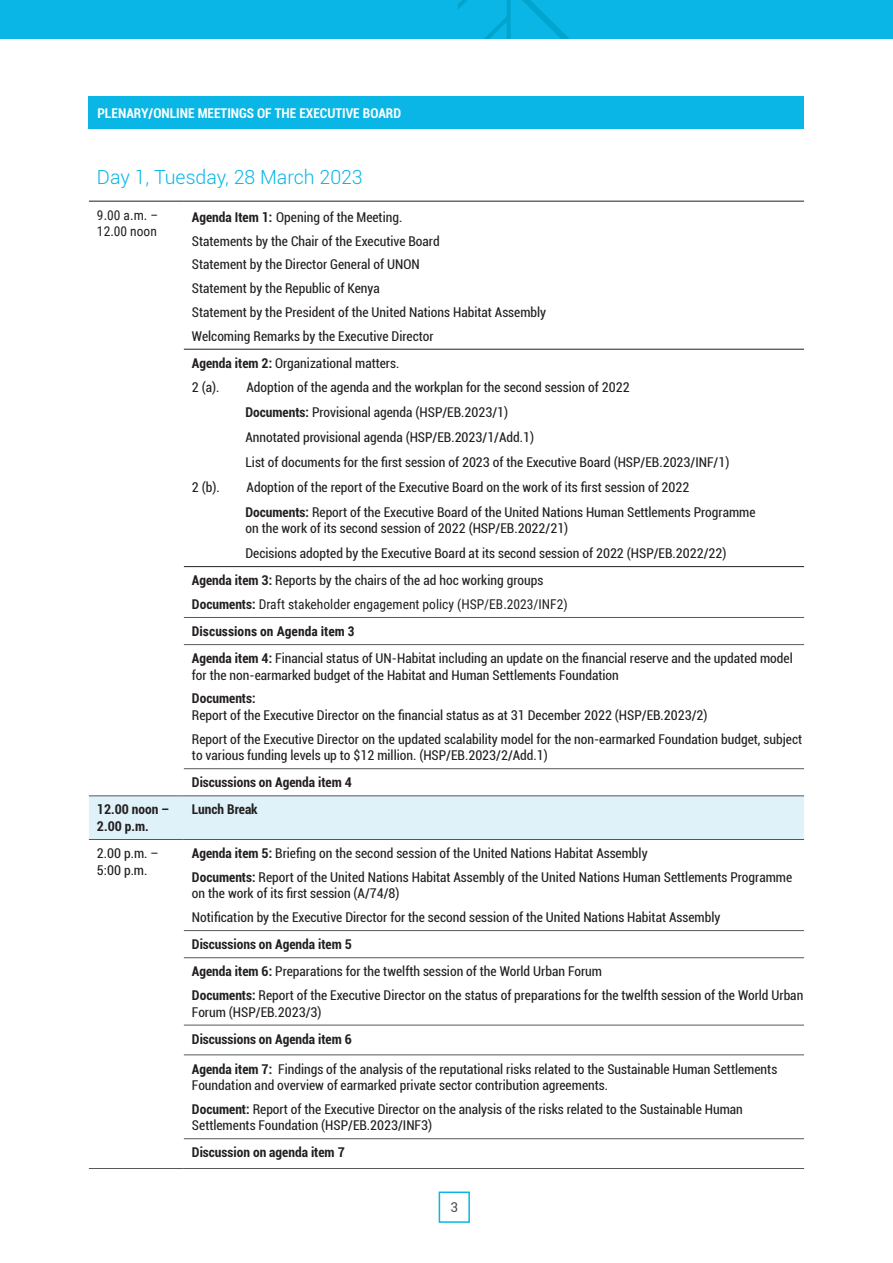
<style>
.page{position:relative;width:893px;height:1263px;background:#fff}
.page>*{position:absolute;margin:0;border:0;box-sizing:border-box;transform-origin:0 0}
.t1{font:300 19.5px "Roboto";color:#0ab6e5}
.t2{font:condensed 13.5px/16.5px "Roboto";color:#231f20}
.t3{font:700 condensed 13.5px/16.5px "Roboto";color:#231f20}
.table_text{font:13.5px/16.5px "Roboto Condensed";color:#231f20}
.List_Paragraph{font:700 condensed 13.5px "Roboto";color:#fff}
.t4{font:700 13.5px "Roboto Condensed";color:#231f20}
.t5{font:13.5px "Roboto";color:#4b4c4d}
.s1{font-weight:700}
.s2{font-family:"Roboto";font-weight:700;font-stretch:condensed}
</style>
<div class="page">
<div style="left:439px;top:1191px;width:31px;height:32px;border:2px solid #0ab6e5"></div>
<div style="left:0;top:0;width:890px;height:38px;background:#0ab6e5"></div>
<svg style="left:458px;top:0;width:110px;height:38px"></svg>
<div style="left:89px;top:97px;width:715px;height:32px;background:#0ab6e5"></div>
<div style="left:89px;top:796px;width:715px;height:43px;background:#dff1f9"></div>
<hr style="left:184px;top:349px;width:620px;height:1px;background:#231f20">
<hr style="left:184px;top:566px;width:620px;height:1px;background:#231f20">
<hr style="left:89px;top:201px;width:95px;height:1px;background:#231f20">
<hr style="left:184px;top:201px;width:620px;height:1px;background:#231f20">
<hr style="left:89px;top:795px;width:95px;height:1px;background:#57585a">
<hr style="left:89px;top:1168px;width:95px;height:1px;background:#57585a">
<hr style="left:184px;top:617px;width:620px;height:1px;background:#57585a">
<hr style="left:184px;top:644px;width:620px;height:1px;background:#57585a">
<hr style="left:184px;top:768px;width:620px;height:1px;background:#57585a">
<hr style="left:184px;top:795px;width:620px;height:1px;background:#57585a">
<hr style="left:184px;top:930px;width:620px;height:1px;background:#57585a">
<hr style="left:184px;top:957px;width:620px;height:1px;background:#57585a">
<hr style="left:184px;top:1025px;width:620px;height:1px;background:#57585a">
<hr style="left:184px;top:1054px;width:620px;height:1px;background:#57585a">
<hr style="left:184px;top:1138px;width:620px;height:1px;background:#57585a">
<hr style="left:184px;top:1168px;width:620px;height:1px;background:#57585a">
<hr style="left:89px;top:839px;width:95px;height:1px;background:#57585a">
<hr style="left:184px;top:839px;width:620px;height:1px;background:#57585a">
<p class="List_Paragraph" style="left:97px;top:103px;width:305px">PLENARY/ONLINE MEETINGS OF THE EXECUTIVE BOARD</p>
<p class="t1" style="left:97px;top:164px;width:267px">Day 1, Tuesday, 28 March 2023</p>
<p class="table_text" style="left:97px;top:206px;width:63px">9.00 a.m. –<br>12.00 noon</p>
<p class="t2" style="left:192px;top:208px;width:212px"><span class="s1">Agenda Item 1:</span> Opening of the Meeting.</p>
<p class="t2" style="left:192px;top:232px;width:249px">Statements by the Chair of the Executive Board</p>
<p class="t2" style="left:192px;top:256px;width:229px">Statement by the Director General of UNON</p>
<p class="t2" style="left:192px;top:280px;width:189px">Statement by the Republic of Kenya</p>
<p class="t2" style="left:192px;top:303px;width:356px">Statement by the President of the United Nations Habitat Assembly</p>
<p class="t2" style="left:192px;top:327px;width:243px">Welcoming Remarks by the Executive Director</p>
<p class="t2" style="left:192px;top:354px;width:209px"><span class="s1">Agenda item 2:</span> Organizational matters.</p>
<p class="t2" style="left:192px;top:378px;width:29px">2 (a).</p>
<p class="t2" style="left:246px;top:378px;width:385px">Adoption of the agenda and the workplan for the second session of 2022</p>
<p class="t2" style="left:245px;top:403px;width:264px"><span class="s1">Documents:</span> Provisional agenda (HSP/EB.2023/1)</p>
<p class="t2" style="left:245px;top:428px;width:290px">Annotated provisional agenda (HSP/EB.2023/1/Add.1)</p>
<p class="t2" style="left:245px;top:453px;width:485px">List of documents for the first session of 2023 of the Executive Board (HSP/EB.2023/INF/1)</p>
<p class="t2" style="left:192px;top:478px;width:29px">2 (b).</p>
<p class="t2" style="left:247px;top:478px;width:444px">Adoption of the report of the Executive Board on the work of its first session of 2022</p>
<p class="t2" style="left:245px;top:503px;width:512px"><span class="s1">Documents:</span> Report of the Executive Board of the United Nations Human Settlements Programme on the work of its second session of 2022 (HSP/EB.2022/21)</p>
<p class="t2" style="left:245px;top:545px;width:483px">Decisions adopted by the Executive Board at its second session of 2022 (HSP/EB.2022/22)</p>
<p class="t2" style="left:192px;top:572px;width:353px"><span class="s1">Agenda item 3:</span> Reports by the chairs of the ad hoc working groups</p>
<p class="table_text" style="left:192px;top:595px;width:377px"><span class="s2">Documents:</span> Draft stakeholder engagement policy (HSP/EB.2023/INF2)</p>
<p class="t4" style="left:192px;top:622px;width:164px">Discussions on Agenda item 3</p>
<p class="t2" style="left:192px;top:650px;width:602px"><span class="s1">Agenda item 4:</span> Financial status of UN-Habitat including an update on the financial reserve and the updated model for the non-earmarked budget of the Habitat and Human Settlements Foundation</p>
<p class="t2" style="left:192px;top:690px;width:517px"><span class="s1">Documents:<br></span>Report of the Executive Director on the financial status as at 31 December 2022 (HSP/EB.2023/2)</p>
<p class="t2" style="left:192px;top:730px;width:612px">Report of the Executive Director on the updated scalability model for the non-earmarked Foundation budget, subject to various funding levels up to $12 million. (HSP/EB.2023/2/Add.1)</p>
<p class="t3" style="left:192px;top:774px;width:161px">Discussions on Agenda item 4</p>
<p class="t3" style="left:97px;top:801px;width:74px">12.00 noon –<br>2.00 p.m.</p>
<p class="t3" style="left:192px;top:801px;width:67px">Lunch Break</p>
<p class="t2" style="left:97px;top:845px;width:63px">2.00 p.m. –<br>5:00 p.m.</p>
<p class="t2" style="left:192px;top:845px;width:457px"><span class="s1">Agenda item 5:</span> Briefing on the second session of the United Nations Habitat Assembly</p>
<p class="t2" style="left:192px;top:868px;width:602px"><span class="s1">Documents:</span> Report of the United Nations Habitat Assembly of the United Nations Human Settlements Programme on the work of its first session (A/74/8)</p>
<p class="t2" style="left:192px;top:908px;width:530px">Notification by the Executive Director for the second session of the United Nations Habitat Assembly</p>
<p class="t3" style="left:192px;top:936px;width:161px">Discussions on Agenda item 5</p>
<p class="t2" style="left:192px;top:963px;width:412px"><span class="s1">Agenda item 6:</span> Preparations for the twelfth session of the World Urban Forum</p>
<p class="t2" style="left:192px;top:986px;width:613px"><span class="s1">Documents:</span> Report of the Executive Director on the status of preparations for the twelfth session of the World Urban<br>Forum (HSP/EB.2023/3)</p>
<p class="t3" style="left:192px;top:1030px;width:161px">Discussions on Agenda item 6</p>
<p class="t2" style="left:192px;top:1060px;width:587px"><span class="s1">Agenda item 7:</span> Findings of the analysis of the reputational risks related to the Sustainable Human Settlements<br>Foundation and overview of earmarked private sector contribution agreements.</p>
<p class="t2" style="left:192px;top:1100px;width:552px"><span class="s1">Document:</span> Report of the Executive Director on the analysis of the risks related to the Sustainable Human<br>Settlements Foundation (HSP/EB.2023/INF3)</p>
<p class="t3" style="left:192px;top:1144px;width:154px">Discussion on agenda item 7</p>
<p class="t5" style="left:450px;top:1198px;width:9px">3</p>
</div>
